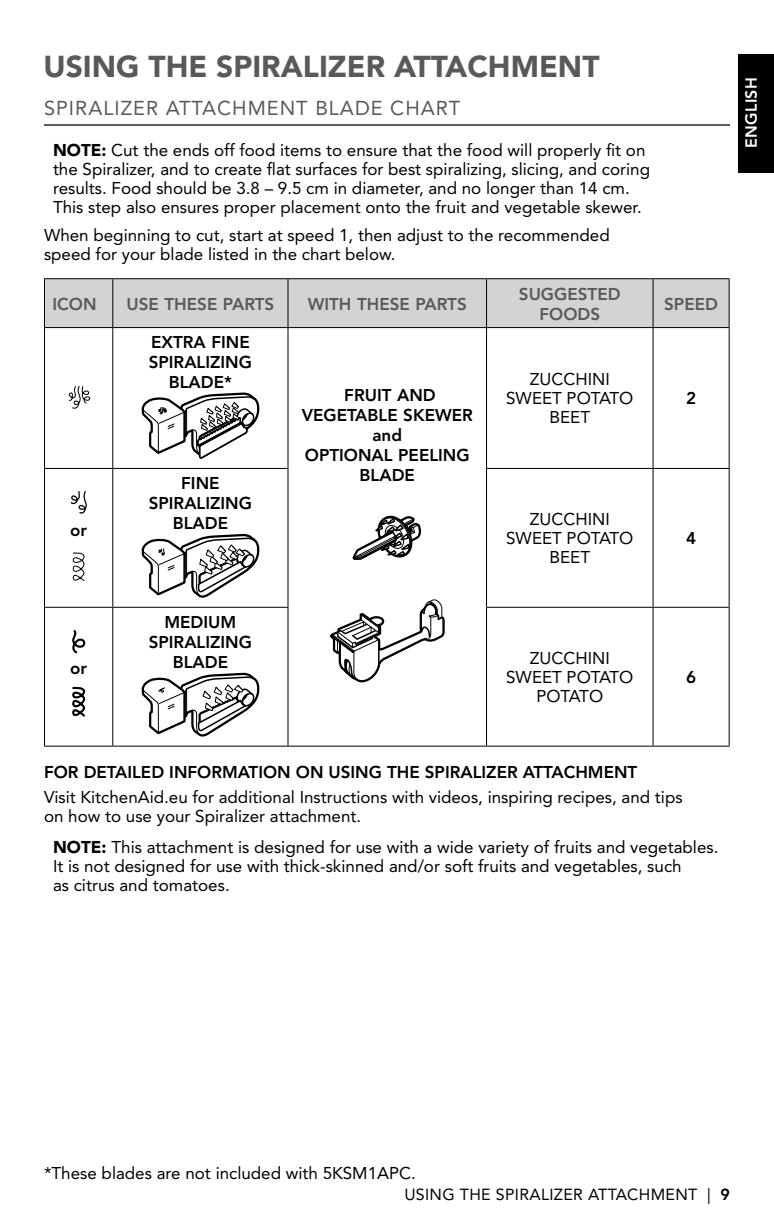
<style>
.page{position:relative;width:774px;height:1224px;background:#fff}
.page>*{position:absolute;margin:0;border:0;box-sizing:border-box;transform-origin:0 0}
.t1{font:900 30px "Avenir LT Std";color:#58595b}
.t2{font:20px "Avenir LT Std";letter-spacing:.05em;color:#58595b}
.t3{font:17px/19px "Avenir LT Std";color:#000}
.t4{font:800 17px/20px "Avenir LT Std";color:#000;text-align:center}
.t5{font:800 17px/20px "Avenir LT Std";color:#58595b;text-align:center}
.t6{font:16px "Avenir LT Std";letter-spacing:.02em;color:#000}
.t7{font:800 16px "Avenir LT Std";letter-spacing:.02em;color:#fff}
.s1{font-weight:900}
.s2{font-weight:800}
</style>
<div class="page">
<div style="left:738px;top:54px;width:36px;height:118px;background:#000"></div>
<hr style="left:44px;top:124px;width:686px;height:2px;background:#58595b">
<div style="left:45px;top:279px;width:684px;height:48px;background:#d1d3d4"></div>
<hr style="left:44px;top:278px;width:69px;height:1px;background:#000">
<hr style="left:44px;top:279px;width:1px;height:48px;background:#000">
<hr style="left:113px;top:278px;width:175px;height:1px;background:#000">
<hr style="left:112px;top:279px;width:1px;height:48px;background:#000">
<hr style="left:288px;top:278px;width:199px;height:1px;background:#000">
<hr style="left:288px;top:279px;width:1px;height:48px;background:#000">
<hr style="left:487px;top:278px;width:166px;height:1px;background:#000">
<hr style="left:486px;top:279px;width:1px;height:48px;background:#000">
<hr style="left:653px;top:278px;width:77px;height:1px;background:#000">
<hr style="left:653px;top:279px;width:1px;height:48px;background:#000">
<hr style="left:729px;top:279px;width:1px;height:48px;background:#000">
<hr style="left:44px;top:327px;width:69px;height:1px;background:#000">
<hr style="left:44px;top:328px;width:1px;height:140px;background:#000">
<hr style="left:113px;top:327px;width:175px;height:1px;background:#000">
<hr style="left:112px;top:328px;width:1px;height:140px;background:#000">
<hr style="left:288px;top:327px;width:199px;height:1px;background:#000">
<hr style="left:288px;top:328px;width:1px;height:140px;background:#000">
<hr style="left:487px;top:327px;width:166px;height:1px;background:#000">
<hr style="left:486px;top:328px;width:1px;height:140px;background:#000">
<hr style="left:653px;top:327px;width:77px;height:1px;background:#000">
<hr style="left:653px;top:328px;width:1px;height:140px;background:#000">
<hr style="left:729px;top:328px;width:1px;height:140px;background:#000">
<hr style="left:44px;top:468px;width:69px;height:1px;background:#000">
<hr style="left:44px;top:469px;width:1px;height:138px;background:#000">
<hr style="left:113px;top:468px;width:176px;height:1px;background:#000">
<hr style="left:112px;top:469px;width:1px;height:138px;background:#000">
<hr style="left:288px;top:469px;width:1px;height:138px;background:#000">
<hr style="left:486px;top:468px;width:167px;height:1px;background:#000">
<hr style="left:486px;top:469px;width:1px;height:138px;background:#000">
<hr style="left:653px;top:468px;width:77px;height:1px;background:#000">
<hr style="left:653px;top:469px;width:1px;height:138px;background:#000">
<hr style="left:729px;top:469px;width:1px;height:138px;background:#000">
<hr style="left:44px;top:607px;width:69px;height:1px;background:#000">
<hr style="left:44px;top:608px;width:1px;height:138px;background:#000">
<hr style="left:113px;top:607px;width:176px;height:1px;background:#000">
<hr style="left:112px;top:608px;width:1px;height:138px;background:#000">
<hr style="left:288px;top:608px;width:1px;height:138px;background:#000">
<hr style="left:486px;top:607px;width:167px;height:1px;background:#000">
<hr style="left:486px;top:608px;width:1px;height:138px;background:#000">
<hr style="left:653px;top:607px;width:77px;height:1px;background:#000">
<hr style="left:653px;top:608px;width:1px;height:138px;background:#000">
<hr style="left:729px;top:608px;width:1px;height:138px;background:#000">
<hr style="left:44px;top:746px;width:69px;height:1px;background:#000">
<hr style="left:113px;top:746px;width:175px;height:1px;background:#000">
<hr style="left:288px;top:746px;width:199px;height:1px;background:#000">
<hr style="left:487px;top:746px;width:166px;height:1px;background:#000">
<hr style="left:653px;top:746px;width:77px;height:1px;background:#000">
<svg style="left:68px;top:386px;width:23px;height:23px"></svg>
<svg style="left:141px;top:392px;width:119px;height:66px"></svg>
<svg style="left:352px;top:515px;width:70px;height:45px"></svg>
<svg style="left:330px;top:599px;width:115px;height:84px"></svg>
<svg style="left:70px;top:491px;width:17px;height:23px"></svg>
<svg style="left:72px;top:552px;width:13px;height:29px"></svg>
<svg style="left:141px;top:534px;width:119px;height:64px"></svg>
<svg style="left:72px;top:630px;width:14px;height:24px"></svg>
<svg style="left:72px;top:686px;width:14px;height:31px"></svg>
<svg style="left:141px;top:672px;width:119px;height:65px"></svg>
<h1 class="t1" style="left:44px;top:48px;width:558px">USING THE SPIRALIZER ATTACHMENT</h1>
<p class="t2" style="left:44px;top:96px;width:418px">SPIRALIZER ATTACHMENT BLADE CHART</p>
<p class="t3" style="left:53px;top:141px;width:599px"><span class="s1">NOTE:</span> Cut the ends off food items to ensure that the food will properly fit on the Spiralizer, and to create flat surfaces for best spiralizing, slicing, and coring results. Food should be 3.8 – 9.5 cm in diameter, and no longer than 14 cm.<br>This step also ensures proper placement onto the fruit and vegetable skewer.</p>
<p class="t3" style="left:44px;top:226px;width:567px">When beginning to cut, start at speed 1, then adjust to the recommended speed for your blade listed in the chart below.</p>
<p class="t5" style="left:53px;top:294px;width:46px">ICON</p>
<p class="t5" style="left:127px;top:294px;width:149px">USE THESE PARTS</p>
<p class="t5" style="left:308px;top:294px;width:161px">WITH THESE PARTS</p>
<p class="t5" style="left:519px;top:284px;width:103px">SUGGESTED<br>FOODS</p>
<p class="t5" style="left:664px;top:294px;width:55px">SPEED</p>
<p class="t4" style="left:149px;top:333px;width:105px">EXTRA FINE<br>SPIRALIZING<br>BLADE*</p>
<p class="t4" style="left:302px;top:385px;width:173px">FRUIT AND<br>VEGETABLE SKEWER and<br>OPTIONAL PEELING<br>BLADE</p>
<p class="t3" style="left:506px;top:370px;width:129px;text-align:center">ZUCCHINI<br>SWEET POTATO<br>BEET</p>
<p class="t4" style="left:686px;top:389px;width:12px">2</p>
<p class="t4" style="left:149px;top:473px;width:105px">FINE<br>SPIRALIZING<br>BLADE</p>
<p class="t3" style="left:506px;top:510px;width:129px;text-align:center">ZUCCHINI<br>SWEET POTATO<br>BEET</p>
<p class="t4" style="left:70px;top:520px;width:18px">or</p>
<p class="t4" style="left:686px;top:528px;width:12px">4</p>
<p class="t4" style="left:70px;top:659px;width:18px">or</p>
<p class="t4" style="left:149px;top:612px;width:105px">MEDIUM<br>SPIRALIZING<br>BLADE</p>
<p class="t3" style="left:506px;top:649px;width:129px;text-align:center">ZUCCHINI<br>SWEET POTATO<br>POTATO</p>
<p class="t4" style="left:686px;top:667px;width:12px">6</p>
<p class="t4" style="left:44px;top:762px;width:595px">FOR DETAILED INFORMATION ON USING THE SPIRALIZER ATTACHMENT</p>
<p class="t3" style="left:44px;top:788px;width:640px">Visit KitchenAid.eu for additional Instructions with videos, inspiring recipes, and tips on how to use your Spiralizer attachment.</p>
<p class="t3" style="left:53px;top:837px;width:667px"><span class="s1">NOTE:</span> This attachment is designed for use with a wide variety of fruits and vegetables.<br>It is not designed for use with thick-skinned and/or soft fruits and vegetables, such<br>as citrus and tomatoes.</p>
<p class="t7" style="left:742px;top:148px;width:72px;rotate:-90deg">ENGLISH</p>
<p class="t3" style="left:44px;top:1164px;width:373px">*These blades are not included with 5KSM1APC.</p>
<p class="t6" style="left:404px;top:1185px;width:327px">USING THE SPIRALIZER ATTACHMENT | <span class="s2">9</span></p>
</div>
